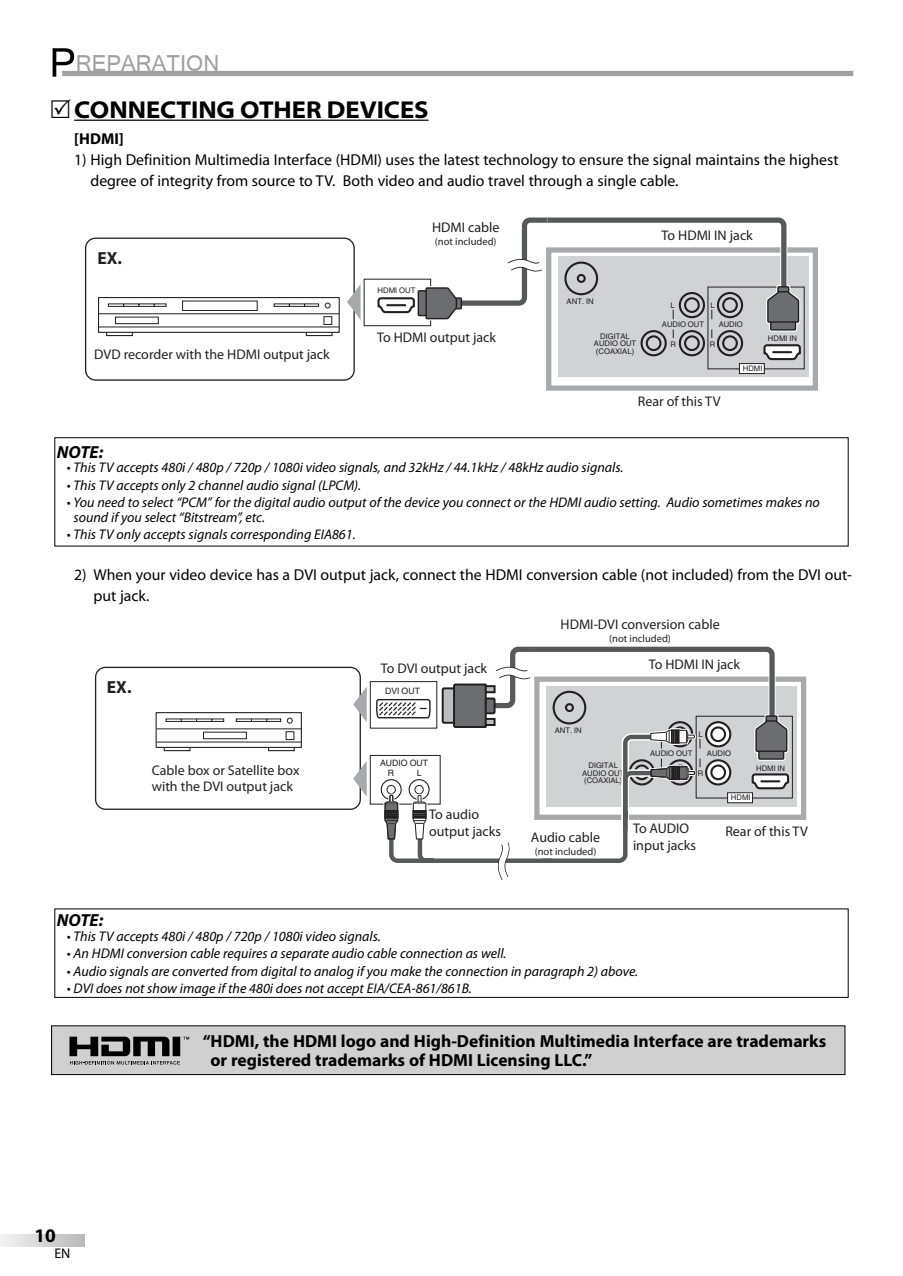
<style>
.page{position:relative;width:903px;height:1276px;background:#fff}
.page>*{position:absolute;margin:0;border:0;box-sizing:border-box;transform-origin:0 0}
.t1{font:35px "Kartika";color:#a0a0a0}
.t2{font:700 semi-expanded 24.5px "Myriad Pro";letter-spacing:-.005em;color:#000}
.t3{font:700 19.25px "Myriad Pro";color:#000}
.t4{font:700 17.5px/19.2px "Myriad Pro";color:#000}
.t5{font:italic 700 17.5px "Myriad Pro";color:#000}
.t6{font:700 17.5px "Myriad Pro";color:#231f20}
.t7{font:15.75px/21px "Myriad Pro";color:#000}
.t8{font:700 15.75px "Myriad Pro";color:#000}
.t9{font:italic 14px/14.9px "Myriad Pro";color:#000}
.t10{font:14px/16.8px "Myriad Pro";color:#231f20}
.t11{font:14px "Myriad Pro";color:#000}
.t12{font:10.5px "Myriad Pro";color:#231f20}
.t13{font:8.75px/9.5px "Helvetica Linotype";color:#231f20}
.t14{font:7.7px/7.7px "Helvetica Linotype";color:#231f20}
.s1{font-size:63px;color:#000}
</style>
<div class="page">
<svg style="left:0;top:1234px;width:84px;height:12px"></svg>
<div style="left:62px;top:71px;width:791px;height:5px;background:#a0a0a0"></div>
<hr style="left:74px;top:120px;width:354px;height:1px;background:#000">
<div style="left:85px;top:237px;width:270px;height:143px;border:1px solid #231f20;border-radius:10px"></div>
<div style="left:106px;top:330px;width:27px;height:6px;border:1px solid #231f20"></div>
<div style="left:306px;top:330px;width:26px;height:6px;border:1px solid #231f20"></div>
<svg style="left:100px;top:300px;width:237px;height:31px"></svg>
<div style="left:98px;top:297px;width:241px;height:36px;border:1px solid #231f20"></div>
<svg style="left:98px;top:302px;width:241px;height:25px"></svg>
<div style="left:558px;top:256px;width:250px;height:121px;background:#d1d2d4"></div>
<div style="left:546px;top:247px;width:271px;height:143px;border:5px solid #a8a9ad"></div>
<div style="left:739px;top:363px;width:25px;height:10px;background:#fff"></div>
<div style="left:738px;top:363px;width:26px;height:11px;border:1px solid #231f20"></div>
<svg style="left:347px;top:284px;width:13px;height:36px"></svg>
<svg style="left:376px;top:217px;width:428px;height:152px"></svg>
<div style="left:54px;top:437px;width:794px;height:109px;border:1px solid #000"></div>
<div style="left:95px;top:666px;width:266px;height:143px;border:1px solid #231f20;border-radius:10px"></div>
<div style="left:164px;top:744px;width:26px;height:7px;border:1px solid #231f20"></div>
<div style="left:268px;top:744px;width:27px;height:7px;border:1px solid #231f20"></div>
<svg style="left:157px;top:742px;width:143px;height:3px"></svg>
<div style="left:155px;top:712px;width:147px;height:35px;border:1px solid #231f20"></div>
<svg style="left:156px;top:717px;width:146px;height:25px"></svg>
<div style="left:534px;top:676px;width:272px;height:143px;border:5px solid #a8a9ad"></div>
<div style="left:370px;top:681px;width:67px;height:47px;border:1px solid #231f20"></div>
<svg style="left:353px;top:686px;width:14px;height:36px"></svg>
<svg style="left:353px;top:760px;width:14px;height:36px"></svg>
<div style="left:370px;top:755px;width:70px;height:49px;border:1px solid #231f20"></div>
<svg style="left:375px;top:646px;width:418px;height:234px"></svg>
<div style="left:52px;top:1025px;width:792px;height:49px;background:#d0d0d0"></div>
<svg style="left:69px;top:1036px;width:120px;height:28px"></svg>
<h1 class="t1" style="left:49px;top:47px;width:171px"><span class="s1">P</span>REPARATION</h1>
<h2 class="t2" style="left:74px;top:100px;width:356px">CONNECTING OTHER DEVICES</h2>
<p class="t8" style="left:74px;top:132px;width:51px">[HDMI]</p>
<p class="t7" style="left:90px;top:150px;width:749px;text-indent:-16px">1) High Definition Multimedia Interface (HDMI) uses the latest technology to ensure the signal maintains the highest degree of integrity from source to TV. Both video and audio travel through a single cable.</p>
<p class="t6" style="left:97px;top:251px;width:26px">EX.</p>
<p class="t10" style="left:94px;top:347px;width:237px">DVD recorder with the HDMI output jack</p>
<p class="t10" style="left:432px;top:220px;width:69px">HDMI cable</p>
<p class="t12" style="left:435px;top:237px;width:63px">(not included)</p>
<p class="t14" style="left:377px;top:287px;width:39px">HDMI OUT</p>
<p class="t10" style="left:377px;top:330px;width:120px">To HDMI output jack</p>
<p class="t10" style="left:661px;top:228px;width:93px">To HDMI IN jack</p>
<p class="t14" style="left:566px;top:298px;width:29px">ANT. IN</p>
<p class="t14" style="left:670px;top:302px;width:6px">L</p>
<p class="t14" style="left:670px;top:341px;width:7px">R</p>
<p class="t14" style="left:710px;top:302px;width:6px">L</p>
<p class="t14" style="left:709px;top:341px;width:7px">R</p>
<p class="t14" style="left:661px;top:321px;width:44px">AUDIO OUT</p>
<p class="t14" style="left:718px;top:321px;width:26px">AUDIO</p>
<p class="t14" style="left:600px;top:333px;width:31px">DIGITAL</p>
<p class="t14" style="left:767px;top:335px;width:31px">HDMI IN</p>
<p class="t14" style="left:594px;top:340px;width:44px">AUDIO OUT (COAXIAL)</p>
<p class="t10" style="left:637px;top:394px;width:84px">Rear of this TV</p>
<p class="t14" style="left:742px;top:365px;width:21px">HDMI</p>
<p class="t5" style="left:57px;top:445px;width:48px">NOTE:</p>
<p class="t9" style="left:67px;top:461px;width:558px">• This TV accepts 480i / 480p / 720p / 1080i video signals, and 32kHz / 44.1kHz / 48kHz audio signals.</p>
<p class="t9" style="left:67px;top:478px;width:296px">• This TV accepts only 2 channel audio signal (LPCM).</p>
<p class="t9" style="left:74px;top:496px;width:747px;text-indent:-7px">• You need to select “PCM” for the digital audio output of the device you connect or the HDMI audio setting. Audio sometimes makes no sound if you select “Bitstream”, etc.</p>
<p class="t9" style="left:67px;top:528px;width:290px">• This TV only accepts signals corresponding EIA861.</p>
<p class="t7" style="left:93px;top:565px;width:759px;text-indent:-19px">2) When your video device has a DVI output jack, connect the HDMI conversion cable (not included) from the DVI out&shy;put jack.</p>
<p class="t6" style="left:107px;top:680px;width:26px">EX.</p>
<p class="t10" style="left:152px;top:762px;width:149px">Cable box or Satellite box with the DVI output jack</p>
<p class="t10" style="left:380px;top:661px;width:108px">To DVI output jack</p>
<p class="t13" style="left:385px;top:686px;width:36px">DVI OUT</p>
<p class="t13" style="left:388px;top:759px;width:42px;text-indent:-8px">AUDIO OUT<br>R</p>
<p class="t13" style="left:417px;top:768px;width:6px">L</p>
<p class="t10" style="left:429px;top:807px;width:73px">To audio output jacks</p>
<p class="t10" style="left:560px;top:617px;width:160px">HDMI-DVI conversion cable</p>
<p class="t12" style="left:609px;top:634px;width:63px">(not included)</p>
<p class="t10" style="left:648px;top:656px;width:93px">To HDMI IN jack</p>
<p class="t14" style="left:554px;top:727px;width:29px">ANT. IN</p>
<p class="t14" style="left:698px;top:731px;width:6px">L</p>
<p class="t14" style="left:697px;top:770px;width:7px">R</p>
<p class="t14" style="left:650px;top:750px;width:44px">AUDIO OUT</p>
<p class="t14" style="left:706px;top:750px;width:26px">AUDIO</p>
<p class="t14" style="left:588px;top:762px;width:31px">DIGITAL</p>
<p class="t14" style="left:756px;top:764px;width:31px">HDMI IN</p>
<p class="t14" style="left:582px;top:769px;width:44px">AUDIO OUT (COAXIAL)</p>
<p class="t10" style="left:531px;top:830px;width:71px">Audio cable</p>
<p class="t12" style="left:534px;top:847px;width:63px">(not included)</p>
<p class="t14" style="left:730px;top:794px;width:21px">HDMI</p>
<p class="t10" style="left:633px;top:821px;width:64px">To AUDIO input jacks</p>
<p class="t10" style="left:725px;top:823px;width:84px">Rear of this TV</p>
<p class="t5" style="left:57px;top:913px;width:48px">NOTE:</p>
<p class="t9" style="left:67px;top:929px;width:315px">• This TV accepts 480i / 480p / 720p / 1080i video signals.</p>
<p class="t9" style="left:67px;top:947px;width:441px">• An HDMI conversion cable requires a separate audio cable connection as well.</p>
<p class="t9" style="left:67px;top:964px;width:572px">• Audio signals are converted from digital to analog if you make the connection in paragraph 2) above.</p>
<p class="t9" style="left:67px;top:981px;width:406px">• DVI does not show image if the 480i does not accept EIA/CEA-861/861B.</p>
<p class="t4" style="left:210px;top:1032px;width:617px;text-indent:-8px">“HDMI, the HDMI logo and High-Definition Multimedia Interface are trademarks or registered trademarks of HDMI Licensing LLC.”</p>
<h3 class="t3" style="left:34px;top:1228px;width:23px">10</h3>
<p class="t11" style="left:54px;top:1247px;width:18px">EN</p>
</div>
